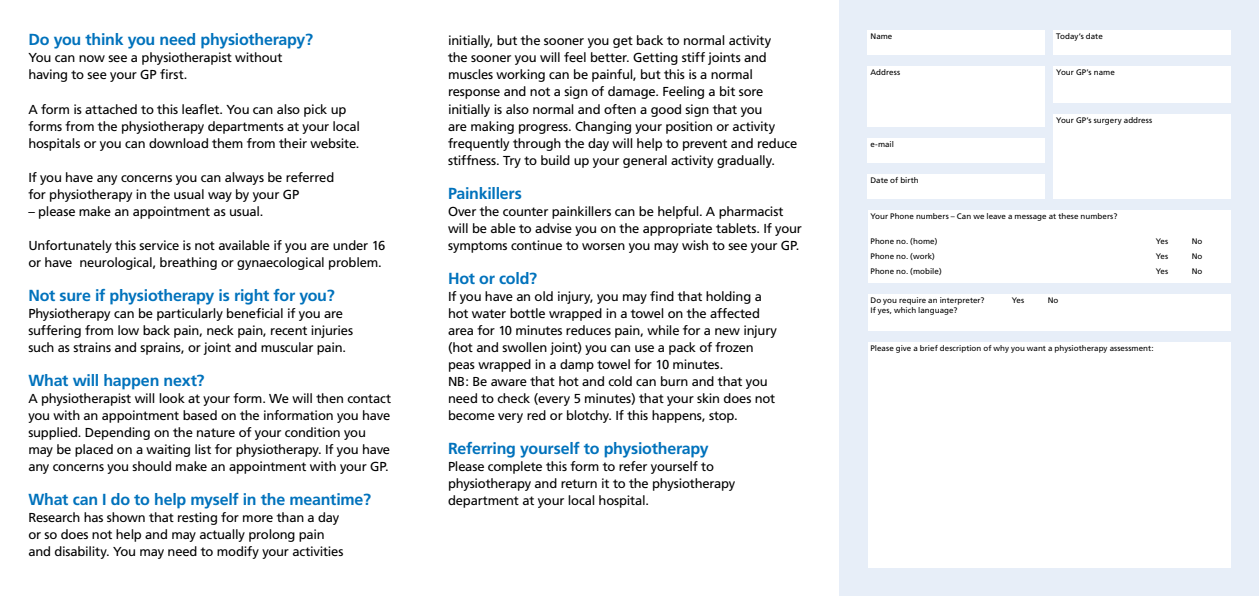
<style>
.page{position:relative;width:1259px;height:596px;background:#fff}
.page>*{position:absolute;margin:0;border:0;box-sizing:border-box;transform-origin:0 0}
._00_heading1{font:700 16px "Frutiger";letter-spacing:-.015em;color:#0072bc}
._00_body_copy1{font:13px/17px "Frutiger";letter-spacing:-.015em;color:#000}
._01_form_copy{font:8px "Frutiger";color:#000}
</style>
<div class="page">
<div style="left:839px;top:0;width:420px;height:595px;background:#e7eef8"></div>
<div style="left:867px;top:66px;width:178px;height:60px;background:#fff"></div>
<div style="left:867px;top:30px;width:178px;height:24px;background:#fff"></div>
<div style="left:1053px;top:66px;width:177px;height:36px;background:#fff"></div>
<div style="left:1053px;top:114px;width:177px;height:84px;background:#fff"></div>
<div style="left:867px;top:138px;width:178px;height:24px;background:#fff"></div>
<div style="left:1053px;top:30px;width:177px;height:24px;background:#fff"></div>
<div style="left:867px;top:174px;width:178px;height:24px;background:#fff"></div>
<div style="left:867px;top:210px;width:363px;height:72px;background:#fff"></div>
<div style="left:867px;top:294px;width:363px;height:36px;background:#fff"></div>
<div style="left:867px;top:342px;width:363px;height:225px;background:#fff"></div>
<p class="_00_heading1" style="left:28px;top:30px;width:286px">Do you think you need physiotherapy?</p>
<p class="_00_body_copy1" style="left:28px;top:49px;width:256px">You can now see a physiotherapist without having to see your GP first.</p>
<p class="_00_body_copy1" style="left:28px;top:100px;width:333px">A form is attached to this leaflet. You can also pick up forms from the physiotherapy departments at your local hospitals or you can download them from their website.</p>
<p class="_00_body_copy1" style="left:28px;top:168px;width:307px">If you have any concerns you can always be referred for physiotherapy in the usual way by your GP</p>
<p class="_00_body_copy1" style="left:28px;top:202px;width:236px">– please make an appointment as usual.</p>
<p class="_00_body_copy1" style="left:28px;top:236px;width:358px">Unfortunately this service is not available if you are under 16 or have neurological, breathing or gynaecological problem.</p>
<p class="_00_heading1" style="left:28px;top:286px;width:308px">Not sure if physiotherapy is right for you?</p>
<p class="_00_body_copy1" style="left:28px;top:305px;width:326px">Physiotherapy can be particularly beneficial if you are suffering from low back pain, neck pain, recent injuries such as strains and sprains, or joint and muscular pain.</p>
<p class="_00_heading1" style="left:28px;top:371px;width:178px">What will happen next?</p>
<p class="_00_body_copy1" style="left:28px;top:390px;width:364px">A physiotherapist will look at your form. We will then contact you with an appointment based on the information you have supplied. Depending on the nature of your condition you may be placed on a waiting list for physiotherapy. If you have any concerns you should make an appointment with your GP.</p>
<p class="_00_heading1" style="left:28px;top:490px;width:344px">What can I do to help myself in the meantime?</p>
<p class="_00_body_copy1" style="left:28px;top:509px;width:317px">Research has shown that resting for more than a day or so does not help and may actually prolong pain and disability. You may need to modify your activities</p>
<p class="_00_body_copy1" style="left:448px;top:32px;width:351px">initially, but the sooner you get back to normal activity<br>the sooner you will feel better. Getting stiff joints and muscles working can be painful, but this is a normal response and not a sign of damage. Feeling a bit sore initially is also normal and often a good sign that you<br>are making progress. Changing your position or activity frequently through the day will help to prevent and reduce stiffness. Try to build up your general activity gradually.</p>
<p class="_00_heading1" style="left:448px;top:183px;width:75px">Painkillers</p>
<p class="_00_body_copy1" style="left:448px;top:202px;width:355px">Over the counter painkillers can be helpful. A pharmacist will be able to advise you on the appropriate tablets. If your symptoms continue to worsen you may wish to see your GP.</p>
<p class="_00_heading1" style="left:448px;top:269px;width:91px">Hot or cold?</p>
<p class="_00_body_copy1" style="left:448px;top:288px;width:331px">If you have an old injury, you may find that holding a hot water bottle wrapped in a towel on the affected area for 10 minutes reduces pain, while for a new injury (hot and swollen joint) you can use a pack of frozen peas wrapped in a damp towel for 10 minutes.</p>
<p class="_00_body_copy1" style="left:448px;top:373px;width:329px">NB: Be aware that hot and cold can burn and that you need to check (every 5 minutes) that your skin does not become very red or blotchy. If this happens, stop.</p>
<p class="_00_heading1" style="left:448px;top:439px;width:262px">Referring yourself to physiotherapy</p>
<p class="_00_body_copy1" style="left:448px;top:458px;width:289px">Please complete this form to refer yourself to physiotherapy and return it to the physiotherapy department at your local hospital.</p>
<p class="_01_form_copy" style="left:870px;top:31px;width:23px">Name</p>
<p class="_01_form_copy" style="left:870px;top:67px;width:31px">Address</p>
<p class="_01_form_copy" style="left:870px;top:139px;width:25px">e-mail</p>
<p class="_01_form_copy" style="left:1056px;top:31px;width:48px">Today’s date</p>
<p class="_01_form_copy" style="left:1056px;top:67px;width:60px">Your GP’s name</p>
<p class="_01_form_copy" style="left:1056px;top:115px;width:97px">Your GP’s surgery address</p>
<p class="_01_form_copy" style="left:870px;top:175px;width:50px">Date of birth</p>
<p class="_01_form_copy" style="left:870px;top:211px;width:248px">Your Phone numbers – Can we leave a message at these numbers?</p>
<p class="_01_form_copy" style="left:870px;top:236px;width:68px">Phone no. (home)</p>
<p class="_01_form_copy" style="left:1155px;top:236px;width:14px">Yes</p>
<p class="_01_form_copy" style="left:1191px;top:236px;width:12px">No</p>
<p class="_01_form_copy" style="left:870px;top:251px;width:66px">Phone no. (work)</p>
<p class="_01_form_copy" style="left:1155px;top:251px;width:14px">Yes</p>
<p class="_01_form_copy" style="left:1191px;top:251px;width:12px">No</p>
<p class="_01_form_copy" style="left:870px;top:266px;width:73px">Phone no. (mobile)</p>
<p class="_01_form_copy" style="left:1155px;top:266px;width:14px">Yes</p>
<p class="_01_form_copy" style="left:1191px;top:266px;width:12px">No</p>
<p class="_01_form_copy" style="left:870px;top:295px;width:115px">Do you require an interpreter?</p>
<p class="_01_form_copy" style="left:1011px;top:295px;width:14px">Yes</p>
<p class="_01_form_copy" style="left:1047px;top:295px;width:12px">No</p>
<p class="_01_form_copy" style="left:870px;top:305px;width:88px">If yes, which language?</p>
<p class="_01_form_copy" style="left:870px;top:343px;width:285px">Please give a brief description of why you want a physiotherapy assessment:</p>
</div>
